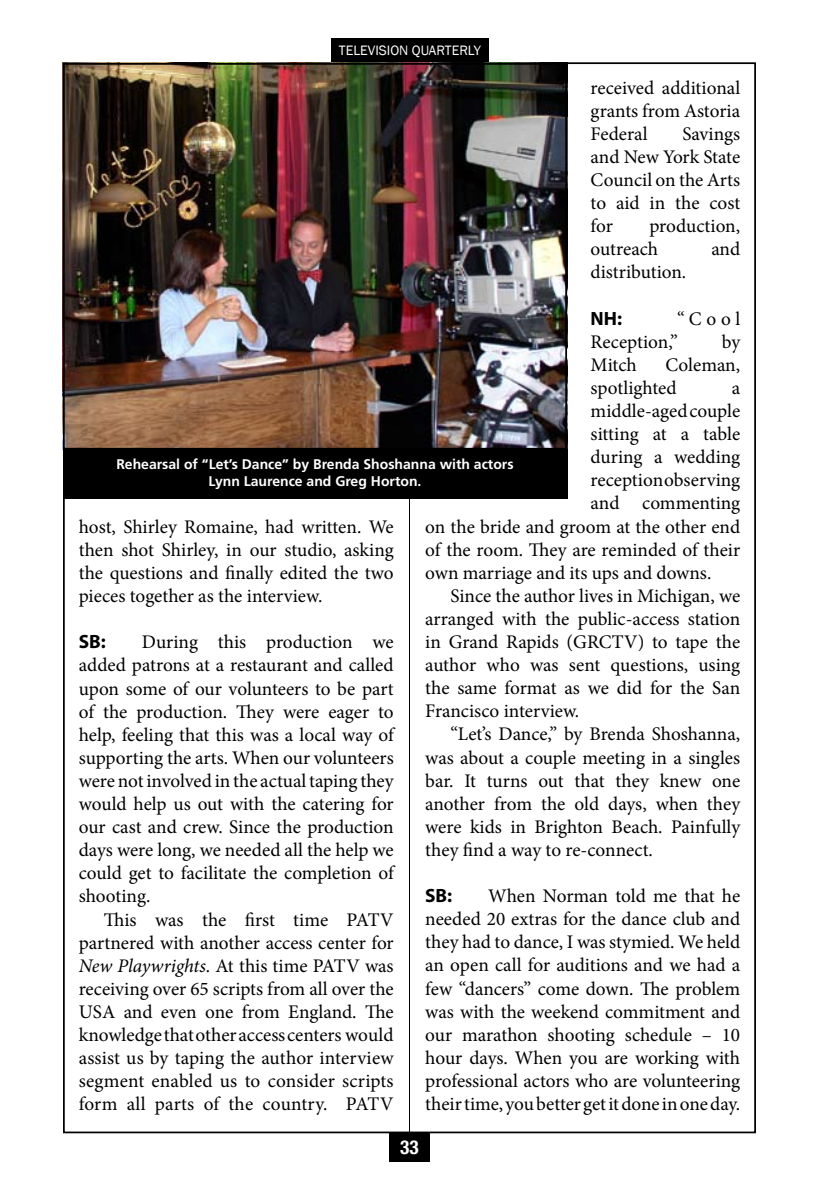
<style>
.page{position:relative;width:819px;height:1197px;background:#fff}
.page>*{position:absolute;margin:0;border:0;box-sizing:border-box;transform-origin:0 0}
.t1{font:19.25px/23.1px "Minion Pro";color:#000;text-align:justify}
.t2{font:700 19.25px "Myriad Pro";color:#000}
.t3{font:700 condensed 19.25px "Helvetica Neue";color:#fff}
.t4{font:700 14px/16.8px "Frutiger";color:#fff;text-align:center}
.t5{font:14px "Franklin Gothic";color:#fff}
.s1{font-style:italic}
</style>
<div class="page">
<div style="left:331px;top:39px;width:158px;height:23px;background:#000"></div>
<div style="left:389px;top:1133px;width:41px;height:28px;background:#000"></div>
<hr style="left:409px;top:63px;width:1px;height:1071px;background:#000">
<img style="left:66px;top:66px;width:498px;height:381px">
<div style="left:63px;top:63px;width:504px;height:387px;border:2px solid #000"></div>
<div style="left:63px;top:449px;width:504px;height:49px;background:#000"></div>
<p class="t5" style="left:339px;top:41px;width:144px">TELEVISION QUARTERLY</p>
<p class="t1" style="left:591px;top:76px;width:151px">received additional grants from Astoria Federal</p>
<p class="t1" style="left:591px;top:122px;width:151px;text-indent:92px">Savings and New York State Council on the Arts to aid in the cost for</p>
<p class="t1" style="left:591px;top:215px;width:151px;text-indent:59px">production, outreach</p>
<p class="t1" style="left:711px;top:238px;width:30px">and</p>
<p class="t1" style="left:591px;top:261px;width:97px">distribution.</p>
<p class="t2" style="left:591px;top:306px;width:33px">NH:</p>
<p class="t1" style="left:591px;top:307px;width:151px;text-indent:87px">“Cool<br>Reception,”</p>
<p class="t1" style="left:722px;top:330px;width:20px">by</p>
<p class="t1" style="left:591px;top:353px;width:48px">Mitch</p>
<p class="t1" style="left:591px;top:353px;width:151px;text-indent:75px">Coleman, spotlighted</p>
<p class="t1" style="left:732px;top:376px;width:10px">a</p>
<p class="t1" style="left:591px;top:399px;width:151px">middle-aged couple</p>
<p class="t1" style="left:591px;top:423px;width:151px">sitting at a table</p>
<p class="t1" style="left:591px;top:446px;width:151px">during a wedding</p>
<p class="t1" style="left:591px;top:469px;width:151px">reception observing</p>
<p class="t1" style="left:591px;top:492px;width:151px">and commenting</p>
<p class="t1" style="left:425px;top:515px;width:317px">on the bride and groom at the other end</p>
<p class="t1" style="left:425px;top:538px;width:317px">of the room. They are reminded of their</p>
<p class="t1" style="left:425px;top:561px;width:288px">own marriage and its ups and downs.</p>
<p class="t1" style="left:450px;top:584px;width:291px">Since the author lives in Michigan, we</p>
<p class="t1" style="left:425px;top:607px;width:317px">arranged with the public-access station</p>
<p class="t1" style="left:425px;top:630px;width:317px">in Grand Rapids (GRCTV) to tape the</p>
<p class="t1" style="left:425px;top:654px;width:317px">author who was sent questions, using</p>
<p class="t1" style="left:425px;top:677px;width:316px">the same format as we did for the San</p>
<p class="t1" style="left:425px;top:700px;width:156px">Francisco interview.</p>
<p class="t1" style="left:450px;top:723px;width:291px">“Let’s Dance,” by Brenda Shoshanna,</p>
<p class="t1" style="left:425px;top:746px;width:316px">was about a couple meeting in a singles</p>
<p class="t1" style="left:425px;top:769px;width:317px">bar. It turns out that they knew one</p>
<p class="t1" style="left:425px;top:792px;width:316px">another from the old days, when they</p>
<p class="t1" style="left:425px;top:815px;width:316px">were kids in Brighton Beach. Painfully</p>
<p class="t1" style="left:425px;top:838px;width:229px">they find a way to re-connect.</p>
<p class="t2" style="left:425px;top:883px;width:29px">SB:</p>
<p class="t4" style="left:116px;top:456px;width:399px">Rehearsal of “Let’s Dance” by Brenda Shoshanna with actors<br>Lynn Laurence and Greg Horton.</p>
<p class="t1" style="left:79px;top:515px;width:317px">host, Shirley Romaine, had written. We then shot Shirley, in our studio, asking the questions and finally edited the two pieces together as the interview.</p>
<p class="t2" style="left:79px;top:629px;width:29px">SB:</p>
<p class="t1" style="left:79px;top:631px;width:317px;text-indent:63px">During this production we added patrons at a restaurant and called upon some of our volunteers to be part of the production. They were eager to help, feeling that this was a local way of supporting the arts. When our volunteers were not involved in the actual taping they would help us out with the catering for our cast and crew. Since the production days were long, we needed all the help we could get to facilitate the completion of shooting.</p>
<p class="t1" style="left:79px;top:908px;width:317px;text-indent:25px">This was the first time PATV partnered with another access center for <span class="s1">New Playwrights</span>. At this time PATV was receiving over 65 scripts from all over the USA and even one from England. The knowledge that other access centers would assist us by taping the author interview segment enabled us to consider scripts form all parts of the country. PATV</p>
<p class="t1" style="left:425px;top:885px;width:317px;text-indent:63px">When Norman told me that he needed 20 extras for the dance club and they had to dance, I was stymied. We held an open call for auditions and we had a few “dancers” come down. The problem was with the weekend commitment and our marathon shooting schedule – 10 hour days. When you are working with professional actors who are volunteering their time, you better get it done in one day.</p>
<p class="t3" style="left:400px;top:1135px;width:10px">33</p>
</div>
